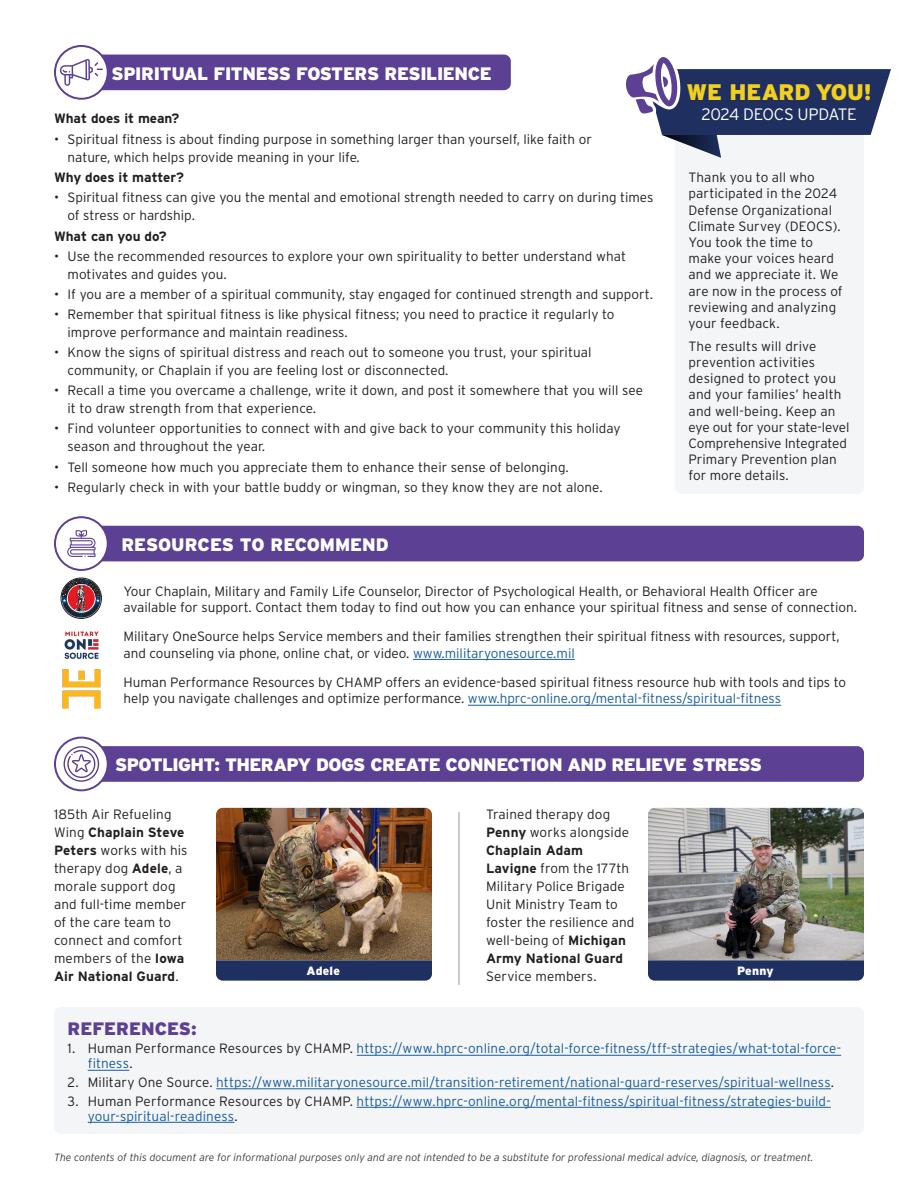
<style>
.page{position:relative;width:918px;height:1188px;background:#fff}
.page>*{position:absolute;margin:0;border:0;box-sizing:border-box;transform-origin:0 0}
.t1{font:900 22.5px "Interstate";letter-spacing:-.005em;color:#f3d01d}
.t2{font:900 18px "Interstate";letter-spacing:-.03em;color:#fff}
.t3{font:900 18px "Interstate";color:#fff}
.t4{font:900 18px "Interstate";color:#5c4094}
.t5{font:300 16.5px "Interstate";letter-spacing:-.025em;color:#fff}
.Body{font:300 13.5px/18px "Interstate";color:#231f20}
.Body_9pt{font:300 13.5px/18px "Interstate";letter-spacing:.01em;color:#231f20}
.t6{font:300 13.5px/15px "Interstate";letter-spacing:.01em;color:#175d9e}
.Body-2{font:700 13.5px "Interstate";color:#231f20}
.t7{font:900 12px "Interstate";letter-spacing:.015em;color:#fff}
.Body-3{font:italic 300 10.5px "Interstate";color:#414042}
.s1{color:#175d9e}
.s2{font-weight:700}
.s3{color:#231f20}
</style>
<div class="page">
<div style="left:54px;top:1007px;width:810px;height:127px;background:#f4f5f7;border-radius:7px"></div>
<hr style="left:357px;top:1055px;width:484px;height:1px;background:#175d9e">
<hr style="left:88px;top:1070px;width:41px;height:1px;background:#175d9e">
<hr style="left:216px;top:1089px;width:615px;height:1px;background:#175d9e">
<hr style="left:357px;top:1107px;width:474px;height:1px;background:#175d9e">
<hr style="left:88px;top:1122px;width:147px;height:1px;background:#175d9e">
<div style="left:91px;top:55px;width:420px;height:35px;background:#5c4094;border-radius:7px"></div>
<svg style="left:55px;top:46px;width:53px;height:53px"></svg>
<div style="left:54px;top:45px;width:55px;height:55px;border:2px solid #5c4094;border-radius:50%"></div>
<svg style="left:60px;top:59px;width:43px;height:27px"></svg>
<div style="left:675px;top:120px;width:189px;height:374px;background:#f4f5f7;border-radius:7px"></div>
<svg style="left:625px;top:57px;width:266px;height:101px"></svg>
<div style="left:94px;top:526px;width:770px;height:35px;background:#5c4094;border-radius:7px"></div>
<div style="left:55px;top:517px;width:53px;height:53px;background:#fff;border-radius:50%"></div>
<div style="left:54px;top:516px;width:55px;height:55px;border:2px solid #5c4094;border-radius:50%"></div>
<svg style="left:67px;top:530px;width:29px;height:27px"></svg>
<svg style="left:61px;top:578px;width:40px;height:40px"></svg>
<div style="left:61px;top:578px;width:40px;height:40px;border:1px solid #231f20;border-radius:50%"></div>
<img style="left:62px;top:631px;width:39px;height:78px">
<hr style="left:413px;top:659px;width:162px;height:1px;background:#175d9e">
<hr style="left:468px;top:705px;width:313px;height:1px;background:#175d9e">
<img style="left:648px;top:808px;width:216px;height:152px">
<svg style="left:55px;top:738px;width:53px;height:52px"></svg>
<div style="left:54px;top:737px;width:55px;height:54px;border:2px solid #5c4094;border-radius:50%"></div>
<svg style="left:64px;top:746px;width:800px;height:36px;background:#634999"></svg>
<img style="left:216px;top:808px;width:216px;height:152px">
<hr style="left:459px;top:812px;width:1px;height:173px;background:#939598">
<svg style="left:216px;top:960px;width:216px;height:21px;background:#263764"></svg>
<svg style="left:648px;top:960px;width:216px;height:21px;background:#273765"></svg>
<h3 class="t2" style="left:112px;top:63px;width:382px">SPIRITUAL FITNESS FOSTERS RESILIENCE</h3>
<p class="Body-2" style="left:54px;top:110px;width:127px">What does it mean?</p>
<p class="Body" style="left:68px;top:130px;width:526px;text-indent:-14px">• Spiritual fitness is about finding purpose in something larger than yourself, like faith or nature, which helps provide meaning in your life.</p>
<p class="Body-2" style="left:54px;top:170px;width:131px">Why does it matter?</p>
<p class="Body" style="left:68px;top:188px;width:587px;text-indent:-14px">• Spiritual fitness can give you the mental and emotional strength needed to carry on during times of stress or hardship.</p>
<p class="Body-2" style="left:54px;top:228px;width:114px">What can you do?</p>
<p class="Body" style="left:68px;top:247px;width:560px;text-indent:-14px">• Use the recommended resources to explore your own spirituality to better understand what motivates and guides you.</p>
<p class="Body" style="left:54px;top:285px;width:600px">• If you are a member of a spiritual community, stay engaged for continued strength and support.</p>
<p class="Body" style="left:68px;top:305px;width:549px;text-indent:-14px">• Remember that spiritual fitness is like physical fitness; you need to practice it regularly to improve performance and maintain readiness.</p>
<p class="Body" style="left:68px;top:343px;width:526px;text-indent:-14px">• Know the signs of spiritual distress and reach out to someone you trust, your spiritual community, or Chaplain if you are feeling lost or disconnected.</p>
<p class="Body" style="left:68px;top:381px;width:577px;text-indent:-14px">• Recall a time you overcame a challenge, write it down, and post it somewhere that you will see it to draw strength from that experience.</p>
<p class="Body" style="left:68px;top:420px;width:555px;text-indent:-14px">• Find volunteer opportunities to connect with and give back to your community this holiday season and throughout the year.</p>
<p class="Body" style="left:54px;top:458px;width:516px">• Tell someone how much you appreciate them to enhance their sense of belonging.</p>
<p class="Body" style="left:54px;top:478px;width:550px">• Regularly check in with your battle buddy or wingman, so they know they are not alone.</p>
<p class="t1" style="left:687px;top:79px;width:187px">WE HEARD YOU!</p>
<p class="t5" style="left:701px;top:105px;width:157px">2024 DEOCS UPDATE</p>
<p class="Body_9pt" style="left:688px;top:169px;width:156px;line-height:16.2px">Thank you to all who participated in the 2024<br>Defense Organizational<br>Climate Survey (DEOCS).<br>You took the time to make your voices heard and we appreciate it. We are now in the process of reviewing and analyzing your feedback.</p>
<p class="Body_9pt" style="left:688px;top:338px;width:162px;line-height:16.2px">The results will drive prevention activities designed to protect you and your families’ health and well-being. Keep an eye out for your state-level<br>Comprehensive Integrated<br>Primary Prevention plan for more details.</p>
<h3 class="t3" style="left:121px;top:534px;width:269px">RESOURCES TO RECOMMEND</h3>
<p class="Body" style="left:123px;top:583px;width:735px;line-height:16.2px">Your Chaplain, Military and Family Life Counselor, Director of Psychological Health, or Behavioral Health Officer are available for support. Contact them today to find out how you can enhance your spiritual fitness and sense of connection.</p>
<p class="Body" style="left:123px;top:628px;width:718px;line-height:16.2px">Military OneSource helps Service members and their families strengthen their spiritual fitness with resources, support, and counseling via phone, online chat, or video. <span class="s1">www.militaryonesource.mil</span></p>
<p class="Body" style="left:123px;top:674px;width:724px;line-height:16.2px">Human Performance Resources by CHAMP offers an evidence-based spiritual fitness resource hub with tools and tips to help you navigate challenges and optimize performance. <span class="s1">www.hprc-online.org/mental-fitness/spiritual-fitness</span></p>
<h3 class="t2" style="left:115px;top:755px;width:649px">SPOTLIGHT: THERAPY DOGS CREATE CONNECTION AND RELIEVE STRESS</h3>
<p class="Body_9pt" style="left:54px;top:805px;width:135px">185th Air Refueling<br>Wing <span class="s2">Chaplain Steve<br>Peters</span> works with his therapy dog <span class="s2">Adele</span>, a morale support dog and full-time member of the care team to connect and comfort members of the <span class="s2">Iowa<br>Air National Guard</span>.</p>
<p class="Body_9pt" style="left:486px;top:805px;width:150px">Trained therapy dog<br><span class="s2">Penny</span> works alongside<br><span class="s2">Chaplain Adam<br>Lavigne</span> from the 177th<br>Military Police Brigade<br>Unit Ministry Team to foster the resilience and well-being of <span class="s2">Michigan<br>Army National Guard<br></span>Service members.</p>
<h3 class="t7" style="left:307px;top:964px;width:35px">Adele</h3>
<h3 class="t7" style="left:737px;top:964px;width:38px">Penny</h3>
<h2 class="t4" style="left:68px;top:1018px;width:131px">REFERENCES:</h2>
<p class="t6" style="left:88px;top:1041px;width:755px;text-indent:-20px"><span class="s3">1. Human Performance Resources by CHAMP.</span> https://www.hprc-online.org/total-force-fitness/tff-strategies/what-total-force&shy;fitness<span class="s3">.</span></p>
<p class="t6" style="left:68px;top:1075px;width:768px"><span class="s3">2. Military One Source.</span> https://www.militaryonesource.mil/transition-retirement/national-guard-reserves/spiritual-wellness<span class="s3">.</span></p>
<p class="t6" style="left:88px;top:1093px;width:744px;text-indent:-20px"><span class="s3">3. Human Performance Resources by CHAMP.</span> https://www.hprc-online.org/mental-fitness/spiritual-fitness/strategies-build&shy;your-spiritual-readiness<span class="s3">.</span></p>
<p class="Body-3" style="left:54px;top:1151px;width:761px">The contents of this document are for informational purposes only and are not intended to be a substitute for professional medical advice, diagnosis, or treatment.</p>
</div>
